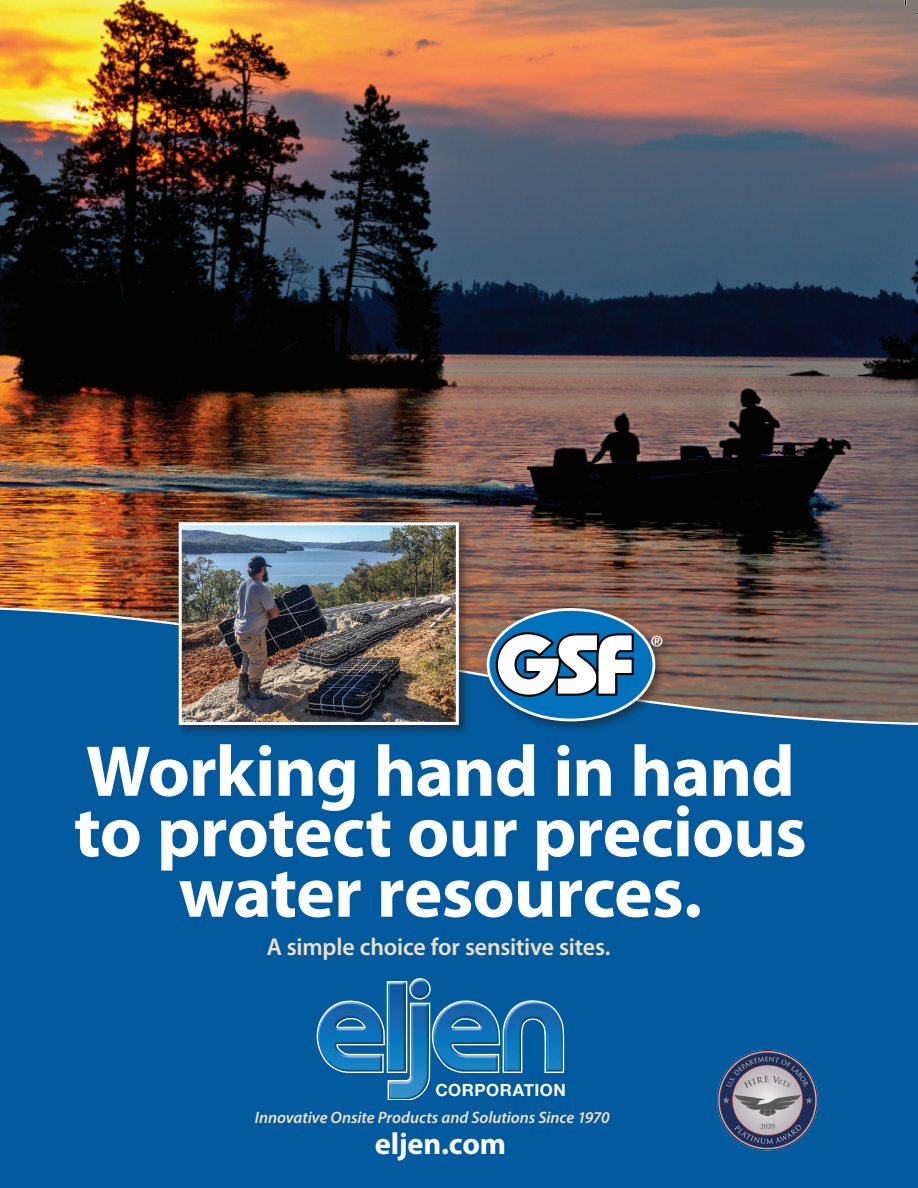
<style>
.page{position:relative;width:918px;height:1188px;background:#fff}
.page>*{position:absolute;margin:0;border:0;box-sizing:border-box;transform-origin:0 0}
.t1{font:700 72.6px/60.4px "Myriad Pro";letter-spacing:-.015em;color:#fff;text-align:center}
.t2{font:700 30.45px "Myriad Pro";letter-spacing:-.005em;color:#fff}
.t3{font:600 24.45px "Myriad Pro";letter-spacing:-.01em;color:#f2e1c8}
.t4{font:700 16.8px "Helvetica Neue";letter-spacing:.03em;color:#fff}
.t5{font:italic 600 16.5px "Myriad Pro";letter-spacing:-.005em;color:#f2e1c8}
</style>
<div class="page">
<img style="left:0;top:0;width:918px;height:605px">
<svg style="left:0;top:605px;width:918px;height:583px;background:#095a98"></svg>
<div style="left:176px;top:519px;width:295px;height:218px;background:#231f20;opacity:.54"></div>
<img style="left:183px;top:526px;width:272px;height:195px">
<div style="left:179px;top:522px;width:280px;height:203px;border:3px solid #fff"></div>
<svg style="left:317px;top:978px;width:247px;height:122px;background:#1d70ad"></svg>
<img style="left:716px;top:1049px;width:103px;height:103px">
<div style="left:484px;top:605px;width:190px;height:128px;background:#231f20;opacity:.54"></div>
<div style="left:488px;top:609px;width:166px;height:111px;background:#0072bc;border-radius:50%"></div>
<div style="left:487px;top:608px;width:168px;height:113px;border:3px solid #fff;border-radius:50%"></div>
<svg style="left:495px;top:631px;width:140px;height:67px"></svg>
<svg style="left:651px;top:636px;width:11px;height:11px"></svg>
<p class="t1" style="left:74px;top:739px;width:734px">Working hand in hand to protect our precious water resources.</p>
<p class="t3" style="left:267px;top:931px;width:345px">A simple choice for sensitive sites.</p>
<p class="t4" style="left:435px;top:1077px;width:132px">CORPORATION</p>
<p class="t5" style="left:255px;top:1107px;width:356px">Innovative Onsite Products and Solutions Since 1970</p>
<p class="t2" style="left:375px;top:1124px;width:133px">eljen.com</p>
</div>
